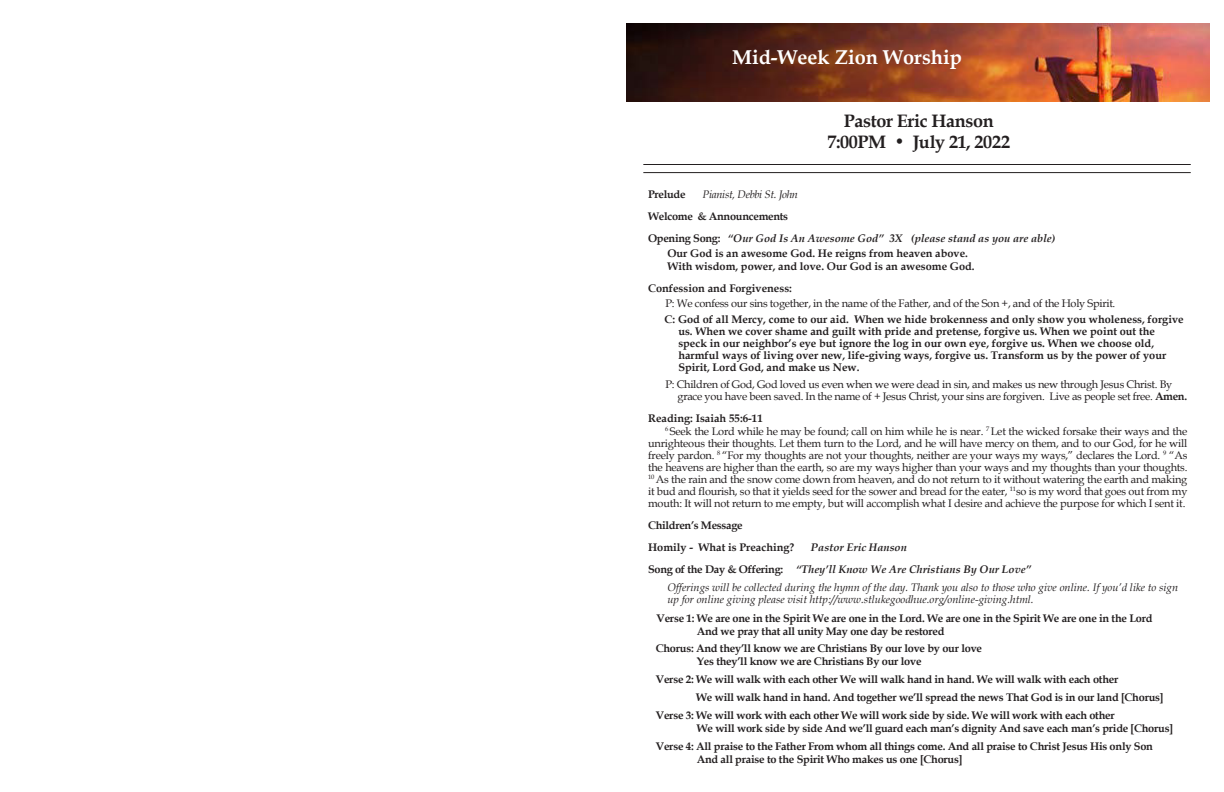
<style>
.page{position:relative;width:1224px;height:792px;background:#fff}
.page>*{position:absolute;margin:0;border:0;box-sizing:border-box;transform-origin:0 0}
.t1{font:700 20px "Book Antiqua";color:#fff}
.t2{font:700 18px "Book Antiqua";letter-spacing:-.02em;color:#231f20}
.t3{font:11px/12px "Book Antiqua";letter-spacing:-.025em;color:#231f20;text-align:justify}
.t4{font:700 11px "Book Antiqua";letter-spacing:-.02em;color:#231f20}
.t5{font:700 11px "Book Antiqua";color:#231f20}
.t6{font:italic 11px "Book Antiqua";color:#231f20}
.t7{font:italic 700 11px "Book Antiqua";color:#231f20}
.t8{font:italic 11px "Book Antiqua";letter-spacing:-.025em;color:#231f20}
.s1{font-family:"Palatino Linotype";font-style:italic}
.s2{font-style:normal}
.s3{font-weight:700}
</style>
<div class="page">
<hr style="left:643px;top:164px;width:548px;height:1px;background:#231f20">
<hr style="left:643px;top:172px;width:548px;height:1px;background:#231f20">
<img style="left:627px;top:23px;width:583px;height:78px">
<p class="t1" style="left:732px;top:43px;width:231px">Mid-Week Zion Worship</p>
<p class="t2" style="left:844px;top:108px;width:151px">Pastor Eric Hanson</p>
<p class="t2" style="left:828px;top:129px;width:184px">7:00PM <span class="s1">•</span> July 21, 2022</p>
<p class="t4" style="left:648px;top:187px;width:39px">Prelude</p>
<p class="t8" style="left:703px;top:187px;width:97px">Pianist, Debbi St. John</p>
<p class="t4" style="left:648px;top:209px;width:142px">Welcome &amp; Announcements</p>
<p class="t7" style="left:648px;top:231px;width:409px"><span class="s2">Opening Song:</span> “Our God Is An Awesome God” 3X (please stand as you are able)</p>
<p class="t5" style="left:667px;top:246px;width:302px">Our God is an awesome God. He reigns from heaven above.</p>
<p class="t5" style="left:667px;top:259px;width:309px">With wisdom, power, and love. Our God is an awesome God.</p>
<p class="t5" style="left:648px;top:281px;width:145px">Confession and Forgiveness:</p>
<p class="t3" style="left:665px;top:297px;width:451px">P: We confess our sins together, in the name of the Father, and of the Son +, and of the Holy Spirit.</p>
<p class="t5" style="left:665px;top:312px;width:521px">C: God of all Mercy, come to our aid. When we hide brokenness and only show you wholeness, forgive</p>
<p class="t5" style="left:678px;top:324px;width:478px">us. When we cover shame and guilt with pride and pretense, forgive us. When we point out the</p>
<p class="t5" style="left:678px;top:336px;width:477px">speck in our neighbor’s eye but ignore the log in our own eye, forgive us. When we choose old,</p>
<p class="t5" style="left:678px;top:348px;width:489px">harmful ways of living over new, life-giving ways, forgive us. Transform us by the power of your</p>
<p class="t5" style="left:678px;top:360px;width:183px">Spirit, Lord God, and make us New.</p>
<p class="t3" style="left:665px;top:378px;width:508px">P: Children of God, God loved us even when we were dead in sin, and makes us new through Jesus Christ. By</p>
<p class="t3" style="left:678px;top:390px;width:511px">grace you have been saved. In the name of + Jesus Christ, your sins are forgiven. Live as people set free. <span class="s3">Amen.</span></p>
<p class="t5" style="left:648px;top:411px;width:116px">Reading: Isaiah 55:6-11</p>
<p class="t3" style="left:648px;top:425px;width:541px;text-indent:17px"><sup>6</sup> Seek the Lord while he may be found; call on him while he is near. <sup>7</sup> Let the wicked forsake their ways and the unrighteous their thoughts. Let them turn to the Lord, and he will have mercy on them, and to our God, for he will freely pardon. <sup>8</sup> “For my thoughts are not your thoughts, neither are your ways my ways,” declares the Lord. <sup>9</sup> “As the heavens are higher than the earth, so are my ways higher than your ways and my thoughts than your thoughts.<br><sup>10</sup> As the rain and the snow come down from heaven, and do not return to it without watering the earth and making it bud and flourish, so that it yields seed for the sower and bread for the eater, <sup>11</sup>so is my word that goes out from my mouth: It will not return to me empty, but will accomplish what I desire and achieve the purpose for which I sent it.</p>
<p class="t4" style="left:648px;top:518px;width:96px">Children’s Message</p>
<p class="t5" style="left:648px;top:540px;width:148px">Homily - What is Preaching?</p>
<p class="t7" style="left:811px;top:540px;width:97px">Pastor Eric Hanson</p>
<p class="t7" style="left:648px;top:562px;width:385px"><span class="s2">Song of the Day &amp; Offering:</span> “They’ll Know We Are Christians By Our Love”</p>
<p class="t6" style="left:667px;top:580px;width:512px">Offerings will be collected during the hymn of the day. Thank you also to those who give online. If you’d like to sign</p>
<p class="t6" style="left:667px;top:592px;width:368px">up for online giving please visit http://www.stlukegoodhue.org/online-giving.html.</p>
<p class="t4" style="left:656px;top:611px;width:498px">Verse 1: We are one in the Spirit We are one in the Lord. We are one in the Spirit We are one in the Lord</p>
<p class="t4" style="left:697px;top:624px;width:249px">And we pray that all unity May one day be restored</p>
<p class="t4" style="left:656px;top:641px;width:328px">Chorus: And they’ll know we are Christians By our love by our love</p>
<p class="t4" style="left:697px;top:654px;width:226px">Yes they’ll know we are Christians By our love</p>
<p class="t4" style="left:656px;top:672px;width:464px">Verse 2: We will walk with each other We will walk hand in hand. We will walk with each other</p>
<p class="t4" style="left:696px;top:690px;width:469px">We will walk hand in hand. And together we’ll spread the news That God is in our land [Chorus]</p>
<p class="t4" style="left:656px;top:708px;width:461px">Verse 3: We will work with each other We will work side by side. We will work with each other</p>
<p class="t4" style="left:697px;top:721px;width:478px">We will work side by side And we’ll guard each man’s dignity And save each man’s pride [Chorus]</p>
<p class="t4" style="left:656px;top:739px;width:499px">Verse 4: All praise to the Father From whom all things come. And all praise to Christ Jesus His only Son</p>
<p class="t4" style="left:697px;top:752px;width:267px">And all praise to the Spirit Who makes us one [Chorus]</p>
</div>
